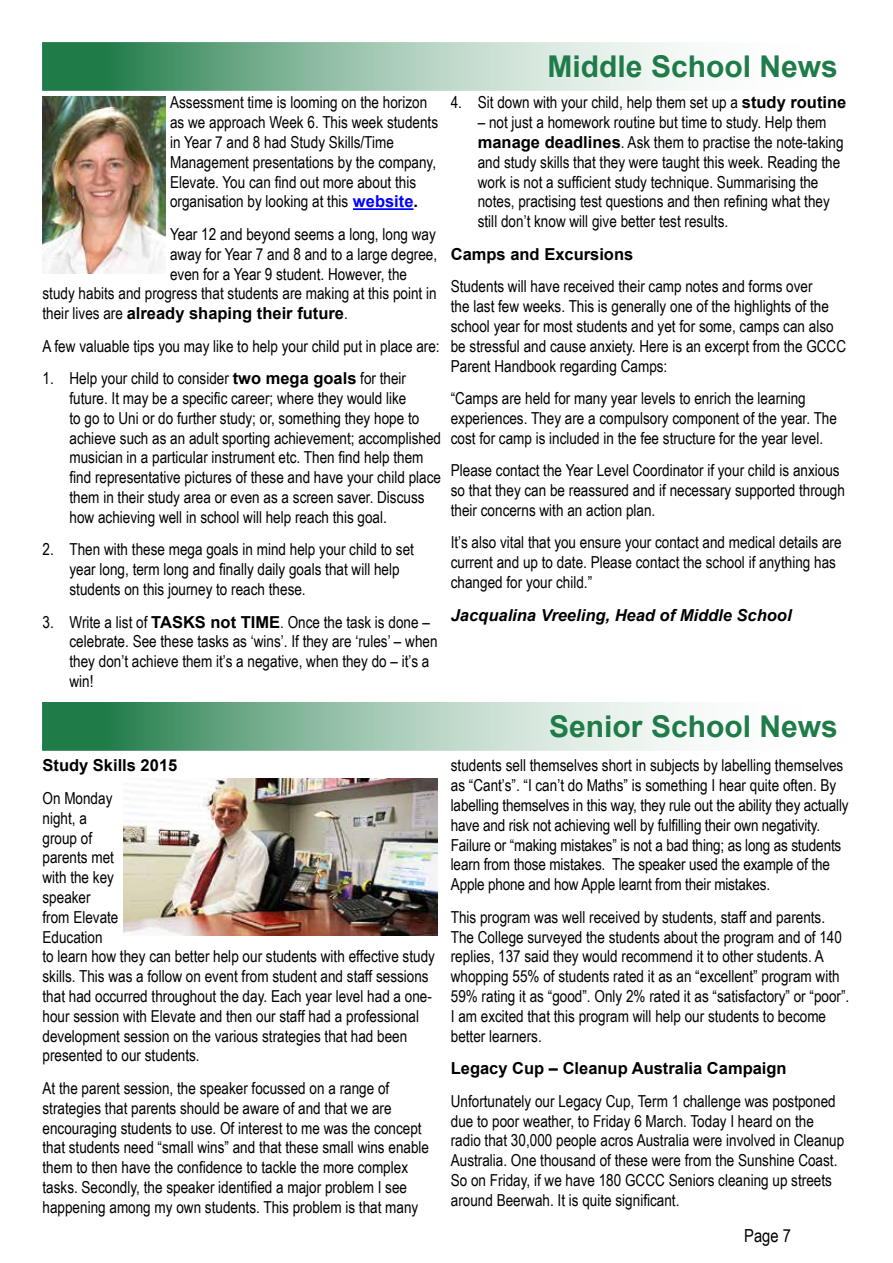
<style>
.page{position:relative;width:893px;height:1263px;background:#fff}
.page>*{position:absolute;margin:0;border:0;box-sizing:border-box;transform-origin:0 0}
.t1{font:700 30px "Arial";color:#1f7b48}
.t2{font:18px "Arial Narrow";color:#000}
.t3{font:16.5px/19.8px "Arial Narrow";color:#000}
.t4{font:700 16.5px "Arial";color:#000}
.t5{font:italic 700 16.5px "Arial";color:#000}
.s1{font-family:"Arial";font-weight:700;color:#00f}
.s2{font-family:"Arial";font-weight:700}
.s3{font-family:"Arial Narrow";font-weight:400}
</style>
<div class="page">
<img style="left:43px;top:96px;width:123px;height:177px">
<svg style="left:43px;top:702px;width:645px;height:48px"></svg>
<hr style="left:353px;top:208px;width:60px;height:2px;background:#00f">
<svg style="left:43px;top:43px;width:645px;height:48px"></svg>
<img style="left:123px;top:778px;width:314px;height:158px">
<p class="t3" style="left:170px;top:92px;width:270px">Assessment time is looming on the horizon as we approach Week 6. This week students in Year 7 and 8 had Study Skills/Time Management presentations by the company, Elevate. You can find out more about this organisation by looking at this <span class="s1">website</span><span class="s2">.</span></p>
<p class="t3" style="left:170px;top:224px;width:267px">Year 12 and beyond seems a long, long way</p>
<p class="t3" style="left:170px;top:243px;width:269px">away for Year 7 and 8 and to a large degree,</p>
<p class="t3" style="left:170px;top:263px;width:238px">even for a Year 9 student. However, the</p>
<p class="t3" style="left:43px;top:283px;width:396px">study habits and progress that students are making at this point in</p>
<p class="t4" style="left:43px;top:302px;width:307px"><span class="s3">their lives are</span> already shaping their future<span class="s3">.</span></p>
<p class="t3" style="left:43px;top:335px;width:399px">A few valuable tips you may like to help your child put in place are:</p>
<p class="t3" style="left:70px;top:368px;width:373px;text-indent:-27px">1. Help your child to consider <span class="s2">two mega goals</span> for their future. It may be a specific career; where they would like<br>to go to Uni or do further study; or, something they hope to achieve such as an adult sporting achievement; accomplished musician in a particular instrument etc. Then find help them find representative pictures of these and have your child place them in their study area or even as a screen saver. Discuss how achieving well in school will help reach this goal.</p>
<p class="t3" style="left:70px;top:539px;width:346px;text-indent:-27px">2. Then with these mega goals in mind help your child to set year long, term long and finally daily goals that will help students on this journey to reach these.</p>
<p class="t3" style="left:70px;top:611px;width:370px;text-indent:-27px">3. Write a list of <span class="s2">TASKS not TIME</span>. Once the task is done – celebrate. See these tasks as ‘wins’. If they are ‘rules’ – when they don’t achieve them it’s a negative, when they do – it’s a win!</p>
<h1 class="t1" style="left:548px;top:47px;width:292px">Middle School News</h1>
<p class="t3" style="left:451px;top:92px;width:397px">4. Sit down with your child, help them set up a <span class="s2">study routine</span></p>
<p class="t3" style="left:478px;top:112px;width:367px">– not just a homework routine but time to study. Help them <span class="s2">manage deadlines</span>. Ask them to practise the note-taking and study skills that they were taught this week. Reading the work is not a sufficient study technique. Summarising the notes, practising test questions and then refining what they still don’t know will give better test results.</p>
<p class="t4" style="left:451px;top:243px;width:184px">Camps and Excursions</p>
<p class="t3" style="left:451px;top:276px;width:397px">Students will have received their camp notes and forms over<br>the last few weeks. This is generally one of the highlights of the school year for most students and yet for some, camps can also be stressful and cause anxiety. Here is an excerpt from the GCCC Parent Handbook regarding Camps:</p>
<p class="t3" style="left:451px;top:388px;width:388px">“Camps are held for many year levels to enrich the learning experiences. They are a compulsory component of the year. The cost for camp is included in the fee structure for the year level.</p>
<p class="t3" style="left:451px;top:460px;width:396px">Please contact the Year Level Coordinator if your child is anxious so that they can be reassured and if necessary supported through their concerns with an action plan.</p>
<p class="t3" style="left:451px;top:532px;width:392px">It’s also vital that you ensure your contact and medical details are current and up to date. Please contact the school if anything has changed for your child.”</p>
<p class="t5" style="left:451px;top:604px;width:342px">Jacqualina Vreeling, Head of Middle School</p>
<p class="t4" style="left:43px;top:755px;width:136px">Study Skills 2015</p>
<p class="t3" style="left:43px;top:788px;width:394px">On Monday<br>night, a<br>group of<br>parents met<br>with the key<br>speaker<br>from Elevate<br>Education<br>to learn how they can better help our students with effective study skills. This was a follow on event from student and staff sessions that had occurred throughout the day. Each year level had a one&shy;hour session with Elevate and then our staff had a professional development session on the various strategies that had been presented to our students.</p>
<p class="t3" style="left:43px;top:1078px;width:388px">At the parent session, the speaker focussed on a range of strategies that parents should be aware of and that we are encouraging students to use. Of interest to me was the concept that students need “small wins” and that these small wins enable them to then have the confidence to tackle the more complex tasks. Secondly, the speaker identified a major problem I see happening among my own students. This problem is that many</p>
<h1 class="t1" style="left:549px;top:706px;width:290px">Senior School News</h1>
<p class="t3" style="left:451px;top:755px;width:399px">students sell themselves short in subjects by labelling themselves as “Cant’s”. “I can’t do Maths” is something I hear quite often. By labelling themselves in this way, they rule out the ability they actually have and risk not achieving well by fulfilling their own negativity.<br>Failure or “making mistakes” is not a bad thing; as long as students learn from those mistakes. The speaker used the example of the Apple phone and how Apple learnt from their mistakes.</p>
<p class="t3" style="left:451px;top:906px;width:400px">This program was well received by students, staff and parents.<br>The College surveyed the students about the program and of 140 replies, 137 said they would recommend it to other students. A whopping 55% of students rated it as an “excellent” program with 59% rating it as “good”. Only 2% rated it as “satisfactory” or “poor”.<br>I am excited that this program will help our students to become better learners.</p>
<p class="t4" style="left:451px;top:1057px;width:337px">Legacy Cup – Cleanup Australia Campaign</p>
<p class="t3" style="left:451px;top:1090px;width:395px">Unfortunately our Legacy Cup, Term 1 challenge was postponed due to poor weather, to Friday 6 March. Today I heard on the radio that 30,000 people acros Australia were involved in Cleanup Australia. One thousand of these were from the Sunshine Coast.<br>So on Friday, if we have 180 GCCC Seniors cleaning up streets around Beerwah. It is quite significant.</p>
<p class="t2" style="left:744px;top:1222px;width:48px">Page 7</p>
</div>
